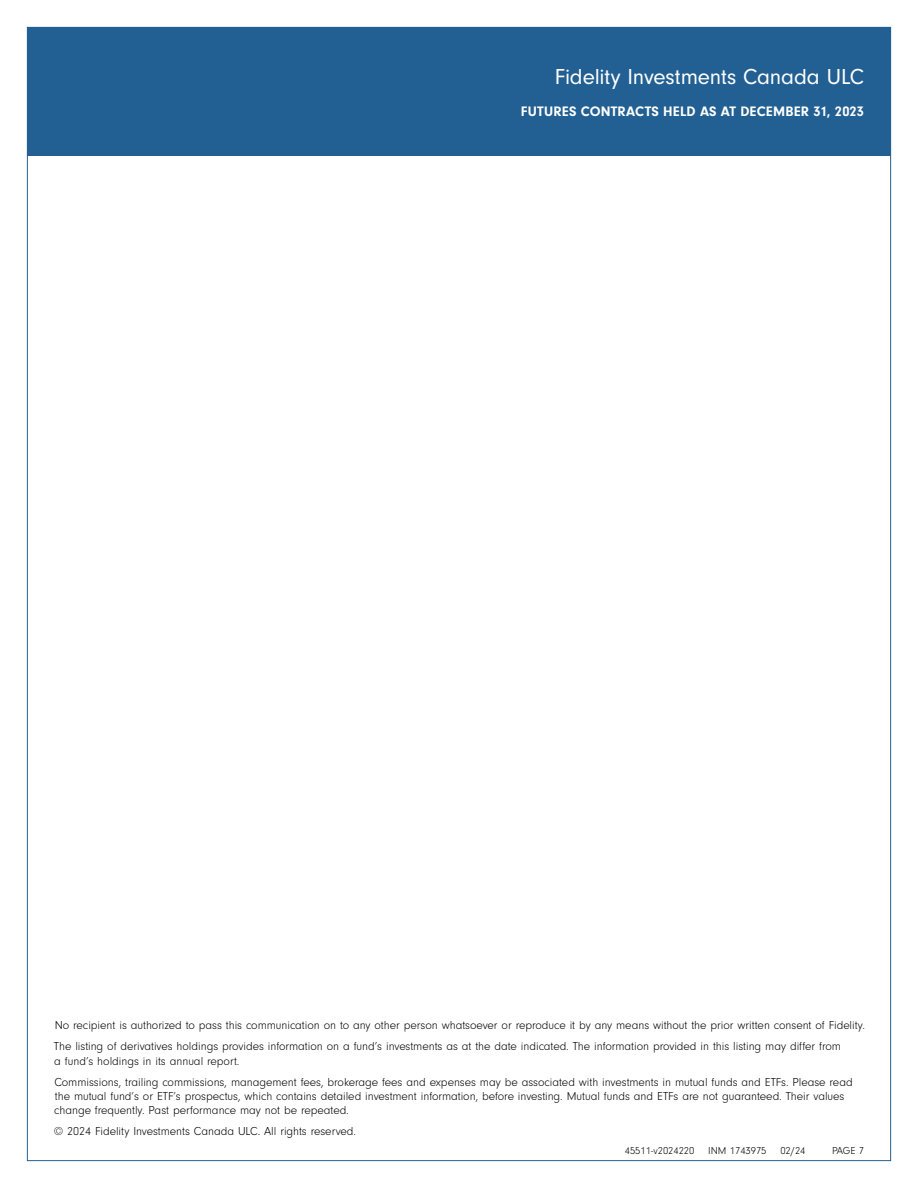
<style>
.page{position:relative;width:918px;height:1188px;background:#fff}
.page>*{position:absolute;margin:0;border:0;box-sizing:border-box;transform-origin:0 0}
.t1{font:22.5px "Neuzeit Gro";letter-spacing:-.005em;color:#fff}
.t2{font:700 14.25px "Neuzeit Gro";letter-spacing:.02em;color:#fff}
.t3{font:300 12px/21px "Neuzeit Gro";color:#000}
.t4{font:300 10.5px "Neuzeit Gro";color:#000}
</style>
<div class="page">
<div style="left:27px;top:27px;width:864px;height:129px;background:#226093"></div>
<h1 class="t1" style="left:555px;top:65px;width:311px">Fidelity Investments Canada ULC</h1>
<p class="t2" style="left:521px;top:104px;width:345px">FUTURES CONTRACTS HELD AS AT DECEMBER 31, 2023</p>
<p class="t3" style="left:54px;top:1015px;width:813px">No recipient is authorized to pass this communication on to any other person whatsoever or reproduce it by any means without the prior written consent of Fidelity.<br>The listing of derivatives holdings provides information on a fund’s investments as at the date indicated. The information provided in this listing may differ from</p>
<p class="t3" style="left:54px;top:1050px;width:800px">a fund’s holdings in its annual report.<br>Commissions, trailing commissions, management fees, brokerage fees and expenses may be associated with investments in mutual funds and ETFs. Please read</p>
<p class="t3" style="left:54px;top:1089px;width:792px;line-height:14.2px">the mutual fund’s or ETF’s prospectus, which contains detailed investment information, before investing. Mutual funds and ETFs are not guaranteed. Their values change frequently. Past performance may not be repeated.</p>
<p class="t3" style="left:54px;top:1121px;width:304px">© 2024 Fidelity Investments Canada ULC. All rights reserved.</p>
<p class="t4" style="left:625px;top:1145px;width:71px">45511-v2024220</p>
<p class="t4" style="left:708px;top:1145px;width:60px">INM 1743975</p>
<p class="t4" style="left:780px;top:1145px;width:27px">02/24</p>
<p class="t4" style="left:832px;top:1145px;width:34px">PAGE 7</p>
</div>
